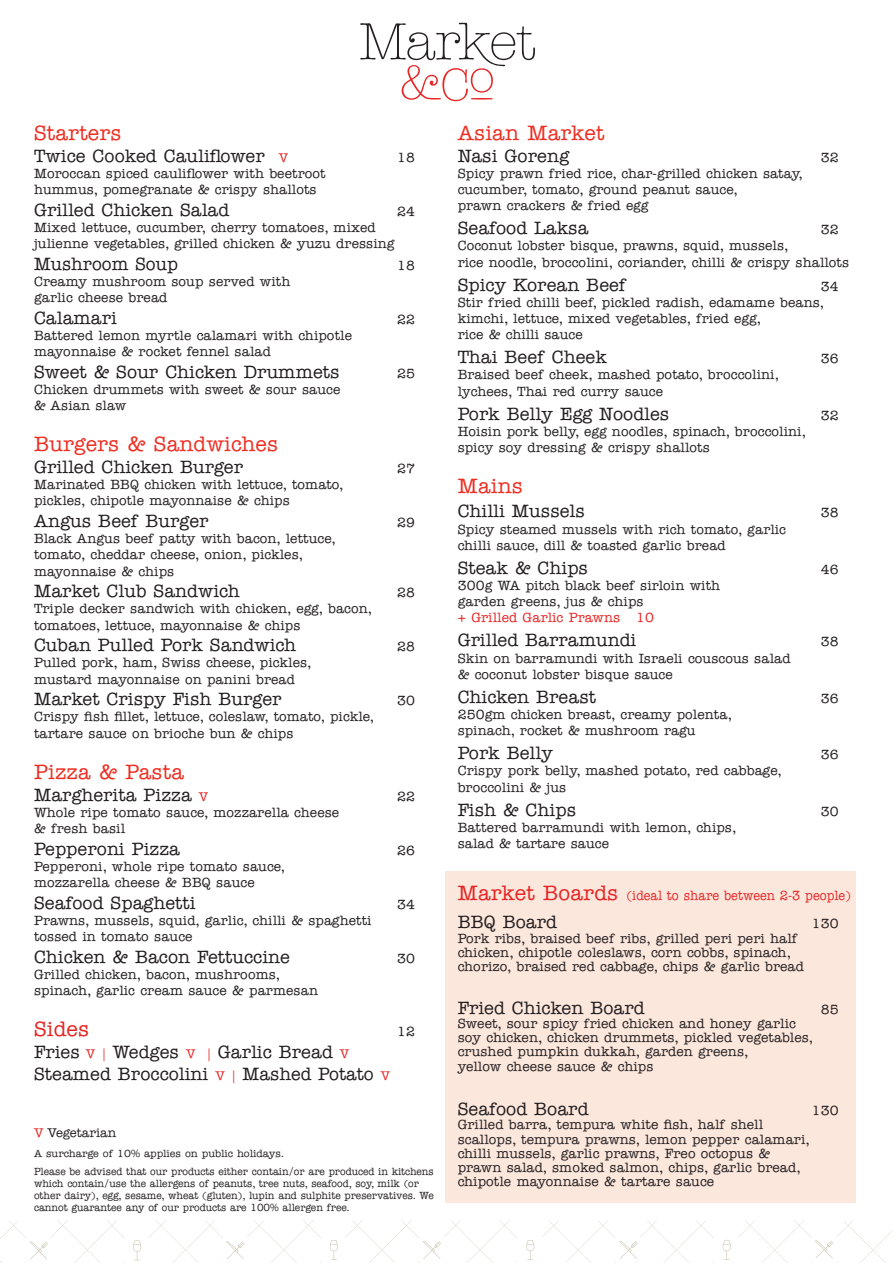
<style>
.page{position:relative;width:893px;height:1263px;background:#fff}
.page>*{position:absolute;margin:0;border:0;box-sizing:border-box;transform-origin:0 0}
.main_copy{font:500 21px "American Typewriter Std";letter-spacing:.01em;color:#ee2e22}
.main_copy-2{font:500 21px "American Typewriter Std";letter-spacing:.01em;color:#e62524}
.main_copy-3{font:500 18px "American Typewriter Std";letter-spacing:.005em;color:#231f20}
.main_copy-4{font:500 13.5px/16.2px "American Typewriter Std";letter-spacing:.01em;color:#231f20}
.main_copy-5{font:500 13.5px "American Typewriter Std";letter-spacing:.01em;color:#e62524;scale:.91 1}
.main_copy-6{font:500 12.75px "American Typewriter Std";color:#231f20}
.main_copy-7{font:500 10.5px/12px "American Typewriter Std";color:#231f20;scale:.95 1}
.main_copy-8{font:500 10.5px "American Typewriter Std";color:#231f20}
.s1{font-size:12.75px;color:#e62524}
.s2{color:#e62524}
.s3{font-size:21px}
</style>
<div class="page">
<svg style="left:0;top:1220px;width:893px;height:43px"></svg>
<div style="left:445px;top:871px;width:411px;height:331px;background:#fce7dd"></div>
<svg style="left:360px;top:23px;width:175px;height:78px"></svg>
<p class="main_copy" style="left:34px;top:121px;width:89px">Starters</p>
<p class="main_copy-3" style="left:34px;top:145px;width:256px">Twice Cooked Cauliflower <span class="s1">V</span></p>
<p class="main_copy-4" style="left:397px;top:149px;width:19px">18</p>
<p class="main_copy-4" style="left:34px;top:165px;width:293px">Moroccan spiced cauliflower with beetroot hummus, pomegranate &amp; crispy shallots</p>
<p class="main_copy-3" style="left:34px;top:199px;width:197px">Grilled Chicken Salad</p>
<p class="main_copy-4" style="left:397px;top:203px;width:19px">24</p>
<p class="main_copy-4" style="left:34px;top:219px;width:362px">Mixed lettuce, cucumber, cherry tomatoes, mixed julienne vegetables, grilled chicken &amp; yuzu dressing</p>
<p class="main_copy-3" style="left:34px;top:253px;width:145px">Mushroom Soup</p>
<p class="main_copy-4" style="left:397px;top:257px;width:19px">18</p>
<p class="main_copy-4" style="left:34px;top:273px;width:258px">Creamy mushroom soup served with garlic cheese bread</p>
<p class="main_copy-3" style="left:34px;top:307px;width:84px">Calamari</p>
<p class="main_copy-4" style="left:397px;top:311px;width:19px">22</p>
<p class="main_copy-4" style="left:34px;top:327px;width:319px">Battered lemon myrtle calamari with chipotle mayonnaise &amp; rocket fennel salad</p>
<p class="main_copy-3" style="left:34px;top:361px;width:307px">Sweet &amp; Sour Chicken Drummets</p>
<p class="main_copy-4" style="left:397px;top:365px;width:19px">25</p>
<p class="main_copy-4" style="left:34px;top:381px;width:308px">Chicken drummets with sweet &amp; sour sauce &amp; Asian slaw</p>
<p class="main_copy" style="left:34px;top:433px;width:246px">Burgers &amp; Sandwiches</p>
<p class="main_copy-3" style="left:34px;top:457px;width:211px">Grilled Chicken Burger</p>
<p class="main_copy-4" style="left:397px;top:461px;width:19px">27</p>
<p class="main_copy-4" style="left:34px;top:477px;width:311px">Marinated BBQ chicken with lettuce, tomato, pickles, chipotle mayonnaise &amp; chips</p>
<p class="main_copy-3" style="left:34px;top:511px;width:176px">Angus Beef Burger</p>
<p class="main_copy-4" style="left:397px;top:515px;width:19px">29</p>
<p class="main_copy-4" style="left:34px;top:531px;width:303px">Black Angus beef patty with bacon, lettuce, tomato, cheddar cheese, onion, pickles, mayonnaise &amp; chips</p>
<p class="main_copy-3" style="left:34px;top:581px;width:207px">Market Club Sandwich</p>
<p class="main_copy-4" style="left:397px;top:585px;width:19px">28</p>
<p class="main_copy-4" style="left:34px;top:601px;width:340px">Triple decker sandwich with chicken, egg, bacon, tomatoes, lettuce, mayonnaise &amp; chips</p>
<p class="main_copy-3" style="left:34px;top:635px;width:264px">Cuban Pulled Pork Sandwich</p>
<p class="main_copy-4" style="left:397px;top:639px;width:19px">28</p>
<p class="main_copy-4" style="left:34px;top:655px;width:279px">Pulled pork, ham, Swiss cheese, pickles, mustard mayonnaise on panini bread</p>
<p class="main_copy-3" style="left:34px;top:689px;width:249px">Market Crispy Fish Burger</p>
<p class="main_copy-4" style="left:397px;top:693px;width:19px">30</p>
<p class="main_copy-4" style="left:34px;top:709px;width:342px">Crispy fish fillet, lettuce, coleslaw, tomato, pickle, tartare sauce on brioche bun &amp; chips</p>
<p class="main_copy" style="left:34px;top:760px;width:151px">Pizza &amp; Pasta</p>
<p class="main_copy-3" style="left:34px;top:784px;width:176px">Margherita Pizza <span class="s1">V</span></p>
<p class="main_copy-4" style="left:397px;top:788px;width:19px">22</p>
<p class="main_copy-4" style="left:34px;top:804px;width:307px">Whole ripe tomato sauce, mozzarella cheese &amp; fresh basil</p>
<p class="main_copy-3" style="left:34px;top:838px;width:147px">Pepperoni Pizza</p>
<p class="main_copy-4" style="left:397px;top:842px;width:19px">26</p>
<p class="main_copy-4" style="left:34px;top:858px;width:253px">Pepperoni, whole ripe tomato sauce, mozzarella cheese &amp; BBQ sauce</p>
<p class="main_copy-3" style="left:34px;top:892px;width:163px">Seafood Spaghetti</p>
<p class="main_copy-4" style="left:397px;top:896px;width:19px">34</p>
<p class="main_copy-4" style="left:34px;top:912px;width:339px">Prawns, mussels, squid, garlic, chilli &amp; spaghetti tossed in tomato sauce</p>
<p class="main_copy-3" style="left:34px;top:946px;width:257px">Chicken &amp; Bacon Fettuccine</p>
<p class="main_copy-4" style="left:397px;top:950px;width:19px">30</p>
<p class="main_copy-4" style="left:34px;top:966px;width:285px">Grilled chicken, bacon, mushrooms, spinach, garlic cream sauce &amp; parmesan</p>
<p class="main_copy-2" style="left:34px;top:1018px;width:57px">Sides</p>
<p class="main_copy-4" style="left:397px;top:1024px;width:19px">12</p>
<p class="main_copy-3" style="left:34px;top:1042px;width:317px">Fries <span class="s1">V |</span> Wedges <span class="s1">V |</span> Garlic Bread <span class="s1">V</span></p>
<p class="main_copy-3" style="left:34px;top:1063px;width:357px">Steamed Broccolini <span class="s1">V |</span> Mashed Potato <span class="s1">V</span></p>
<p class="main_copy-6" style="left:34px;top:1126px;width:84px"><span class="s2">V</span> Vegetarian</p>
<p class="main_copy-8" style="left:34px;top:1147px;width:252px">A surcharge of 10% applies on public holidays.</p>
<p class="main_copy-7" style="left:34px;top:1165px;width:422px">Please be advised that our products either contain/or are produced in kitchens which contain/use the allergens of peanuts, tree nuts, seafood, soy, milk (or other dairy), egg, sesame, wheat (gluten), lupin and sulphite preservatives. We cannot guarantee any of our products are 100% allergen free.</p>
<p class="main_copy" style="left:458px;top:121px;width:148px">Asian Market</p>
<p class="main_copy-3" style="left:458px;top:145px;width:113px">Nasi Goreng</p>
<p class="main_copy-4" style="left:821px;top:149px;width:19px">32</p>
<p class="main_copy-4" style="left:458px;top:165px;width:347px">Spicy prawn fried rice, char-grilled chicken satay, cucumber, tomato, ground peanut sauce,<br>prawn crackers &amp; fried egg</p>
<p class="main_copy-3" style="left:458px;top:218px;width:132px">Seafood Laksa</p>
<p class="main_copy-4" style="left:821px;top:222px;width:19px">32</p>
<p class="main_copy-4" style="left:458px;top:238px;width:393px">Coconut lobster bisque, prawns, squid, mussels,<br>rice noodle, broccolini, coriander, chilli &amp; crispy shallots</p>
<p class="main_copy-3" style="left:458px;top:274px;width:170px">Spicy Korean Beef</p>
<p class="main_copy-4" style="left:821px;top:278px;width:19px">34</p>
<p class="main_copy-4" style="left:458px;top:294px;width:368px">Stir fried chilli beef, pickled radish, edamame beans, kimchi, lettuce, mixed vegetables, fried egg,<br>rice &amp; chilli sauce</p>
<p class="main_copy-3" style="left:458px;top:347px;width:151px">Thai Beef Cheek</p>
<p class="main_copy-4" style="left:821px;top:351px;width:19px">36</p>
<p class="main_copy-4" style="left:458px;top:367px;width:323px">Braised beef cheek, mashed potato, broccolini, lychees, Thai red curry sauce</p>
<p class="main_copy-3" style="left:458px;top:403px;width:213px">Pork Belly Egg Noodles</p>
<p class="main_copy-4" style="left:821px;top:407px;width:19px">32</p>
<p class="main_copy-4" style="left:458px;top:423px;width:350px">Hoisin pork belly, egg noodles, spinach, broccolini, spicy soy dressing &amp; crispy shallots</p>
<p class="main_copy" style="left:458px;top:475px;width:67px">Mains</p>
<p class="main_copy-3" style="left:458px;top:501px;width:129px">Chilli Mussels</p>
<p class="main_copy-4" style="left:821px;top:505px;width:19px">38</p>
<p class="main_copy-4" style="left:458px;top:521px;width:330px">Spicy steamed mussels with rich tomato, garlic chilli sauce, dill &amp; toasted garlic bread</p>
<p class="main_copy-3" style="left:458px;top:558px;width:132px">Steak &amp; Chips</p>
<p class="main_copy-4" style="left:821px;top:561px;width:19px">46</p>
<p class="main_copy-4" style="left:458px;top:578px;width:264px">300g WA pitch black beef sirloin with garden greens, jus &amp; chips<br><span class="s2">+ Grilled Garlic Prawns 10</span></p>
<p class="main_copy-3" style="left:458px;top:630px;width:180px">Grilled Barramundi</p>
<p class="main_copy-4" style="left:821px;top:634px;width:19px">38</p>
<p class="main_copy-4" style="left:458px;top:650px;width:334px">Skin on barramundi with Israeli couscous salad &amp; coconut lobster bisque sauce</p>
<p class="main_copy-3" style="left:458px;top:687px;width:140px">Chicken Breast</p>
<p class="main_copy-4" style="left:821px;top:690px;width:19px">36</p>
<p class="main_copy-4" style="left:458px;top:707px;width:276px">250gm chicken breast, creamy polenta, spinach, rocket &amp; mushroom ragu</p>
<p class="main_copy-3" style="left:458px;top:743px;width:97px">Pork Belly</p>
<p class="main_copy-4" style="left:821px;top:747px;width:19px">36</p>
<p class="main_copy-4" style="left:458px;top:763px;width:326px">Crispy pork belly, mashed potato, red cabbage, broccolini &amp; jus</p>
<p class="main_copy-3" style="left:458px;top:799px;width:120px">Fish &amp; Chips</p>
<p class="main_copy-4" style="left:821px;top:803px;width:19px">30</p>
<p class="main_copy-4" style="left:458px;top:819px;width:280px">Battered barramundi with lemon, chips, salad &amp; tartare sauce</p>
<p class="main_copy-5" style="left:458px;top:888px;width:434px"><span class="s3">Market Boards</span> (ideal to share between 2-3 people)</p>
<p class="main_copy-3" style="left:458px;top:912px;width:101px">BBQ Board</p>
<p class="main_copy-4" style="left:812px;top:916px;width:28px">130</p>
<p class="main_copy-4" style="left:458px;top:931px;width:348px;line-height:14.2px">Pork ribs, braised beef ribs, grilled peri peri half chicken, chipotle coleslaws, corn cobbs, spinach, chorizo, braised red cabbage, chips &amp; garlic bread</p>
<p class="main_copy-3" style="left:458px;top:997px;width:189px">Fried Chicken Board</p>
<p class="main_copy-4" style="left:821px;top:1001px;width:19px">85</p>
<p class="main_copy-4" style="left:458px;top:1016px;width:357px;line-height:14.2px">Sweet, sour spicy fried chicken and honey garlic soy chicken, chicken drummets, pickled vegetables, crushed pumpkin dukkah, garden greens,<br>yellow cheese sauce &amp; chips</p>
<p class="main_copy-3" style="left:458px;top:1099px;width:132px">Seafood Board</p>
<p class="main_copy-4" style="left:812px;top:1103px;width:28px">130</p>
<p class="main_copy-4" style="left:458px;top:1118px;width:354px;line-height:14.2px">Grilled barra, tempura white fish, half shell scallops, tempura prawns, lemon pepper calamari, chilli mussels, garlic prawns, Freo octopus &amp; prawn salad, smoked salmon, chips, garlic bread, chipotle mayonnaise &amp; tartare sauce</p>
</div>
